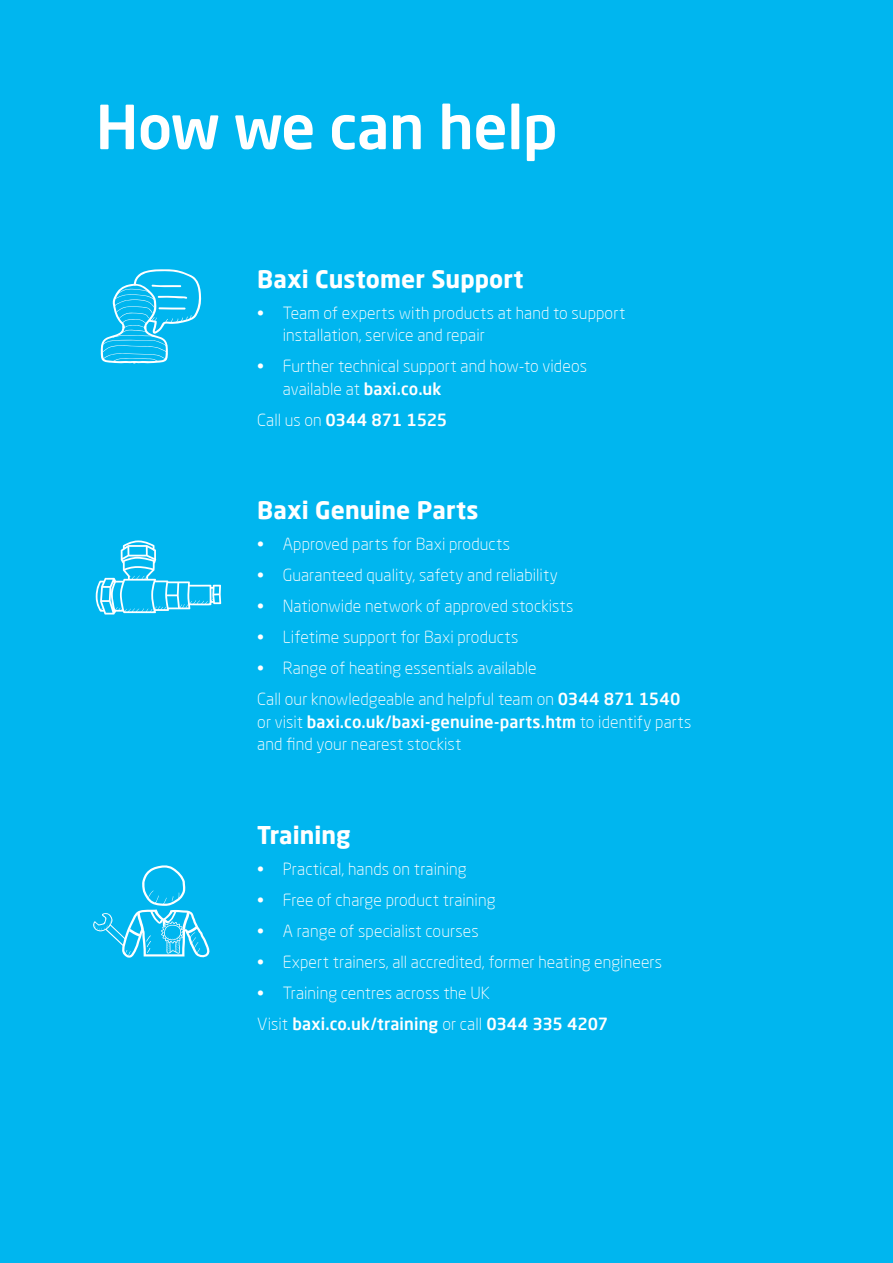
<style>
.page{position:relative;width:893px;height:1263px;background:#00b6ef}
.page>*{position:absolute;margin:0;border:0;box-sizing:border-box;transform-origin:0 0}
.t1{font:500 60px "Neo Sans Pro";letter-spacing:-.01em;color:#fff}
.t2{font:700 24px "Neo Sans Pro";letter-spacing:.005em;color:#fff}
.t3{font:300 16.5px/22.5px "Neo Sans Pro";letter-spacing:.005em;color:#fff}
.t4{font:500 16.5px "Neo Sans Pro";letter-spacing:-.015em;color:#fff}
.s1{font-weight:500}
.s2{font-weight:300}
</style>
<div class="page">
<svg style="left:93px;top:865px;width:117px;height:93px"></svg>
<svg style="left:96px;top:540px;width:125px;height:74px"></svg>
<svg style="left:101px;top:269px;width:100px;height:95px"></svg>
<hr style="left:158px;top:307px;width:28px;height:3px;background:#fff">
<h1 class="t1" style="left:96px;top:89px;width:463px">How we can help</h1>
<h2 class="t2" style="left:257px;top:263px;width:268px">Baxi Customer Support</h2>
<p class="t3" style="left:283px;top:301px;width:344px;text-indent:-25px">• Team of experts with products at hand to support installation, service and repair</p>
<p class="t3" style="left:283px;top:355px;width:306px;text-indent:-26px">• Further technical support and how-to videos available at <span class="s1">baxi.co.uk</span></p>
<p class="t4" style="left:257px;top:409px;width:192px"><span class="s2">Call us on</span> 0344 871 1525</p>
<h2 class="t2" style="left:257px;top:495px;width:223px">Baxi Genuine Parts</h2>
<p class="t3" style="left:257px;top:533px;width:254px">• Approved parts for Baxi products</p>
<p class="t3" style="left:257px;top:564px;width:302px">• Guaranteed quality, safety and reliability</p>
<p class="t3" style="left:257px;top:595px;width:318px">• Nationwide network of approved stockists</p>
<p class="t3" style="left:257px;top:626px;width:263px">• Lifetime support for Baxi products</p>
<p class="t3" style="left:257px;top:652px;width:425px;line-height:31px">• Range of heating essentials available<br>Call our knowledgeable and helpful team on <span class="s1">0344 871 1540</span></p>
<p class="t3" style="left:257px;top:710px;width:436px">or visit <span class="s1">baxi.co.uk/baxi-genuine-parts.htm</span> to identify parts and find your nearest stockist</p>
<h2 class="t2" style="left:257px;top:819px;width:95px">Training</h2>
<p class="t3" style="left:257px;top:857px;width:211px">• Practical, hands on training</p>
<p class="t3" style="left:257px;top:888px;width:240px">• Free of charge product training</p>
<p class="t3" style="left:257px;top:919px;width:223px">• A range of specialist courses</p>
<p class="t3" style="left:257px;top:950px;width:406px">• Expert trainers, all accredited, former heating engineers</p>
<p class="t3" style="left:257px;top:977px;width:352px;line-height:31px">• Training centres across the UK<br>Visit <span class="s1">baxi.co.uk/training</span> or call <span class="s1">0344 335 4207</span></p>
</div>
